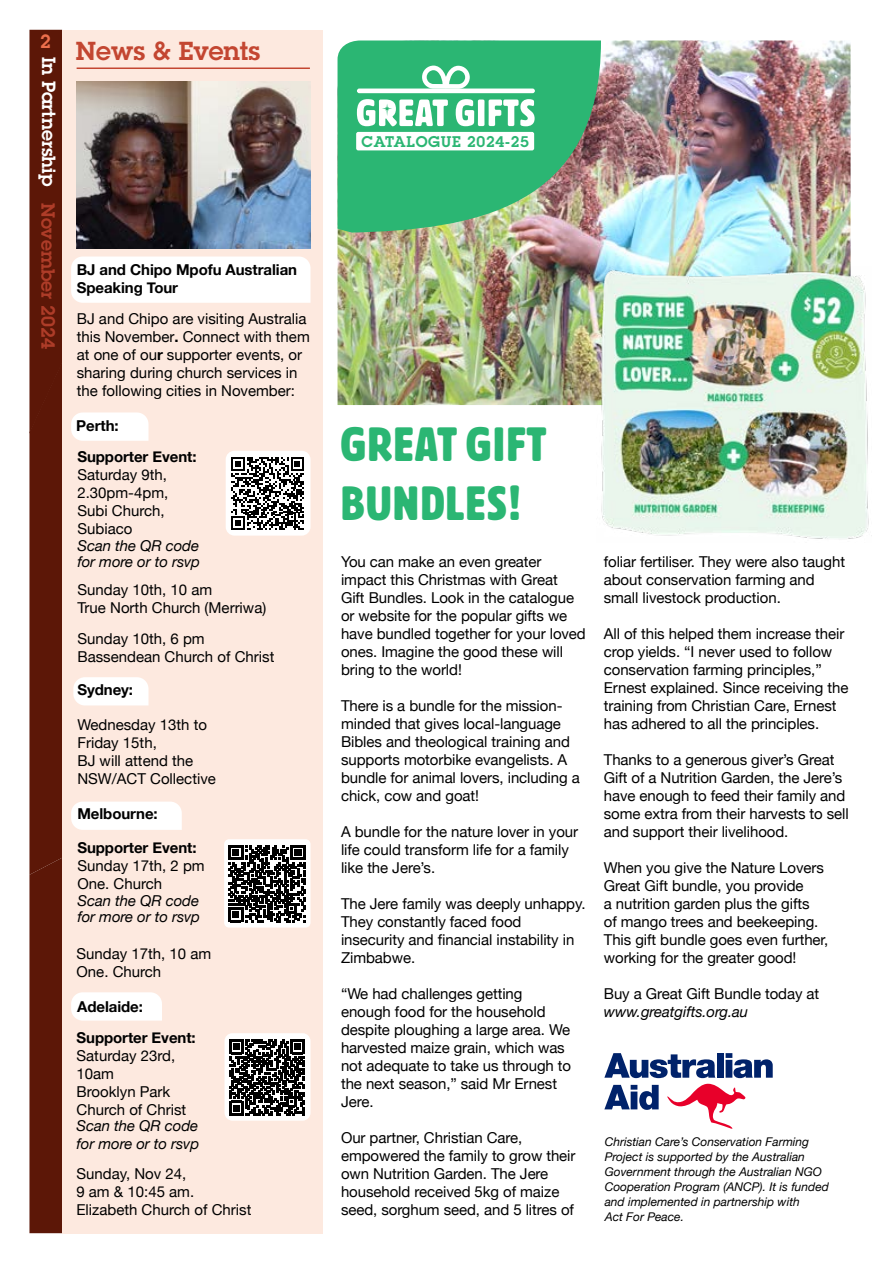
<style>
.page{position:relative;width:893px;height:1263px;background:#fff}
.page>*{position:absolute;margin:0;border:0;box-sizing:border-box;transform-origin:0 0}
.t1{font:49.5px/59.4px "Wood Heinz No 2 New";color:#2bb673}
.t2{font:600 25.5px "Lubalin Graph Std";color:#c34631}
.t3{font:600 18.75px "Lubalin Graph Std";color:#fff}
.t4{font:600 18.75px "Lubalin Graph Std";color:#ec6f4c}
.t5{font:600 15.15px "Lubalin Graph Std";letter-spacing:.05em;color:#2bb673}
.t6{font:15px/18px "Helvetica Neue";letter-spacing:-.005em;color:#000}
.t7{font:700 15px/31.2px "Helvetica Neue";letter-spacing:-.005em;color:#000}
.t8{font:italic 15px/16.5px "Helvetica Neue";letter-spacing:-.005em;color:#000}
.t9{font:italic 12px/15px "Helvetica Neue";color:#000}
.s1{color:#c34631}
.s2{font-weight:700}
</style>
<div class="page">
<svg style="left:29px;top:30px;width:33px;height:1203px;background:#632111"></svg>
<img style="left:338px;top:41px;width:512px;height:364px">
<div style="left:63px;top:30px;width:260px;height:1203px;background:#fde9df"></div>
<svg style="left:71px;top:412px;width:77px;height:29px"></svg>
<svg style="left:71px;top:257px;width:239px;height:46px"></svg>
<svg style="left:71px;top:801px;width:111px;height:29px"></svg>
<svg style="left:71px;top:992px;width:91px;height:28px"></svg>
<div style="left:226px;top:451px;width:84px;height:85px;background:#fff;border-radius:9px"></div>
<svg style="left:231px;top:457px;width:73px;height:73px"></svg>
<div style="left:224px;top:839px;width:86px;height:88px;background:#fff;border-radius:5px"></div>
<svg style="left:229px;top:845px;width:76px;height:77px"></svg>
<div style="left:225px;top:1033px;width:85px;height:88px;background:#fff;border-radius:8px"></div>
<svg style="left:229px;top:1040px;width:76px;height:75px"></svg>
<hr style="left:77px;top:68px;width:233px;height:1px;background:#c34631">
<img style="left:77px;top:81px;width:233px;height:167px">
<img style="left:596px;top:267px;width:276px;height:272px">
<svg style="left:667px;top:1084px;width:78px;height:45px"></svg>
<svg style="left:604px;top:1053px;width:111px;height:25px"></svg>
<div style="left:717px;top:1053px;width:6px;height:25px;background:#00226a"></div>
<svg style="left:726px;top:1053px;width:47px;height:25px"></svg>
<svg style="left:604px;top:1085px;width:55px;height:25px"></svg>
<img style="left:337px;top:41px;width:264px;height:192px">
<div style="left:356px;top:132px;width:178px;height:18px;background:#fff;border-radius:2px"></div>
<hr style="left:357px;top:89px;width:178px;height:4px;background:#fff;border-radius:2px">
<svg style="left:422px;top:66px;width:48px;height:23px"></svg>
<svg style="left:357px;top:99px;width:91px;height:27px"></svg>
<svg style="left:456px;top:99px;width:79px;height:27px"></svg>
<svg style="left:73px;top:677px;width:75px;height:28px"></svg>
<p class="t4" style="left:40px;top:29px;width:12px">2</p>
<p class="t3" style="left:61px;top:57px;width:293px;rotate:90deg">In Partnership <span class="s1">November 2024</span></p>
<h2 class="t2" style="left:76px;top:34px;width:186px">News &amp; Events</h2>
<p class="t7" style="left:77px;top:261px;width:222px;line-height:18px">BJ and Chipo Mpofu Australian<br>Speaking Tour</p>
<p class="t6" style="left:77px;top:310px;width:235px">BJ and Chipo are visiting Australia this November<span class="s2">.</span> Connect with them at one of ou<span class="s2">r</span> supporter events, or sharing during church services in the following cities in November:</p>
<p class="t7" style="left:76px;top:410px;width:122px">Perth:<br>Supporter Event:</p>
<p class="t6" style="left:77px;top:467px;width:92px">Saturday 9th,<br>2.30pm-4pm,<br>Subi Church,<br>Subiaco</p>
<p class="t8" style="left:77px;top:538px;width:124px">Scan the QR code for more or to rsvp</p>
<p class="t6" style="left:77px;top:581px;width:190px">Sunday 10th, 10 am<br>True North Church (Merriwa)</p>
<p class="t6" style="left:77px;top:630px;width:198px">Sunday 10th, 6 pm<br>Bassendean Church of Christ</p>
<p class="t7" style="left:77px;top:674px;width:57px">Sydney:</p>
<p class="t6" style="left:77px;top:716px;width:140px">Wednesday 13th to<br>Friday 15th,<br>BJ will attend the<br>NSW/ACT Collective</p>
<p class="t7" style="left:77px;top:799px;width:82px">Melbourne:</p>
<p class="t7" style="left:77px;top:833px;width:121px">Supporter Event:</p>
<p class="t6" style="left:77px;top:858px;width:129px">Sunday 17th, 2 pm<br>One. Church</p>
<p class="t8" style="left:77px;top:893px;width:124px">Scan the QR code for more or to rsvp</p>
<p class="t6" style="left:77px;top:946px;width:136px">Sunday 17th, 10 am<br>One. Church</p>
<p class="t7" style="left:77px;top:991px;width:121px">Adelaide:<br>Supporter Event:</p>
<p class="t6" style="left:77px;top:1047px;width:111px">Saturday 23rd,<br>10am<br>Brooklyn Park<br>Church of Christ</p>
<p class="t8" style="left:77px;top:1118px;width:124px;line-height:18px">Scan the QR code for more or to rsvp</p>
<p class="t6" style="left:76px;top:1166px;width:177px">Sunday, Nov 24,<br>9 am &amp; 10:45 am.<br>Elizabeth Church of Christ</p>
<p class="t5" style="left:362px;top:131px;width:169px">CATALOGUE 2024-25</p>
<h1 class="t1" style="left:340px;top:416px;width:208px">GREAT GIFT<br>BUNDLES!</h1>
<p class="t6" style="left:341px;top:554px;width:246px">You can make an even greater impact this Christmas with Great<br>Gift Bundles. Look in the catalogue or website for the popular gifts we have bundled together for your loved ones. Imagine the good these will bring to the world!</p>
<p class="t6" style="left:341px;top:698px;width:240px">There is a bundle for the mission&shy;minded that gives local-language<br>Bibles and theological training and supports motorbike evangelists. A bundle for animal lovers, including a chick, cow and goat!</p>
<p class="t6" style="left:341px;top:824px;width:239px">A bundle for the nature lover in your life could transform life for a family like the Jere’s.</p>
<p class="t6" style="left:341px;top:896px;width:246px">The Jere family was deeply unhappy.<br>They constantly faced food insecurity and financial instability in<br>Zimbabwe.</p>
<p class="t6" style="left:341px;top:986px;width:232px">“We had challenges getting enough food for the household despite ploughing a large area. We harvested maize grain, which was not adequate to take us through to the next season,” said Mr Ernest<br>Jere.</p>
<p class="t6" style="left:341px;top:1130px;width:236px">Our partner, Christian Care, empowered the family to grow their own Nutrition Garden. The Jere household received 5kg of maize seed, sorghum seed, and 5 litres of</p>
<p class="t6" style="left:604px;top:554px;width:243px">foliar fertiliser. They were also taught about conservation farming and small livestock production.</p>
<p class="t6" style="left:604px;top:626px;width:246px">All of this helped them increase their crop yields. “I never used to follow conservation farming principles,” Ernest explained. Since receiving the training from Christian Care, Ernest has adhered to all the principles.</p>
<p class="t6" style="left:604px;top:752px;width:247px">Thanks to a generous giver’s Great Gift of a Nutrition Garden, the Jere’s have enough to feed their family and some extra from their harvests to sell and support their livelihood.</p>
<p class="t6" style="left:604px;top:860px;width:226px">When you give the Nature Lovers<br>Great Gift bundle, you provide<br>a nutrition garden plus the gifts<br>of mango trees and beekeeping.<br>This gift bundle goes even further, working for the greater good!</p>
<p class="t6" style="left:604px;top:986px;width:217px">Buy a Great Gift Bundle today at</p>
<p class="t8" style="left:604px;top:1005px;width:146px">www.greatgifts.org.au</p>
<p class="t9" style="left:605px;top:1134px;width:226px">Christian Care’s Conservation Farming Project is supported by the Australian Government through the Australian NGO Cooperation Program (ANCP). It is funded and implemented in partnership with<br>Act For Peace.</p>
</div>
